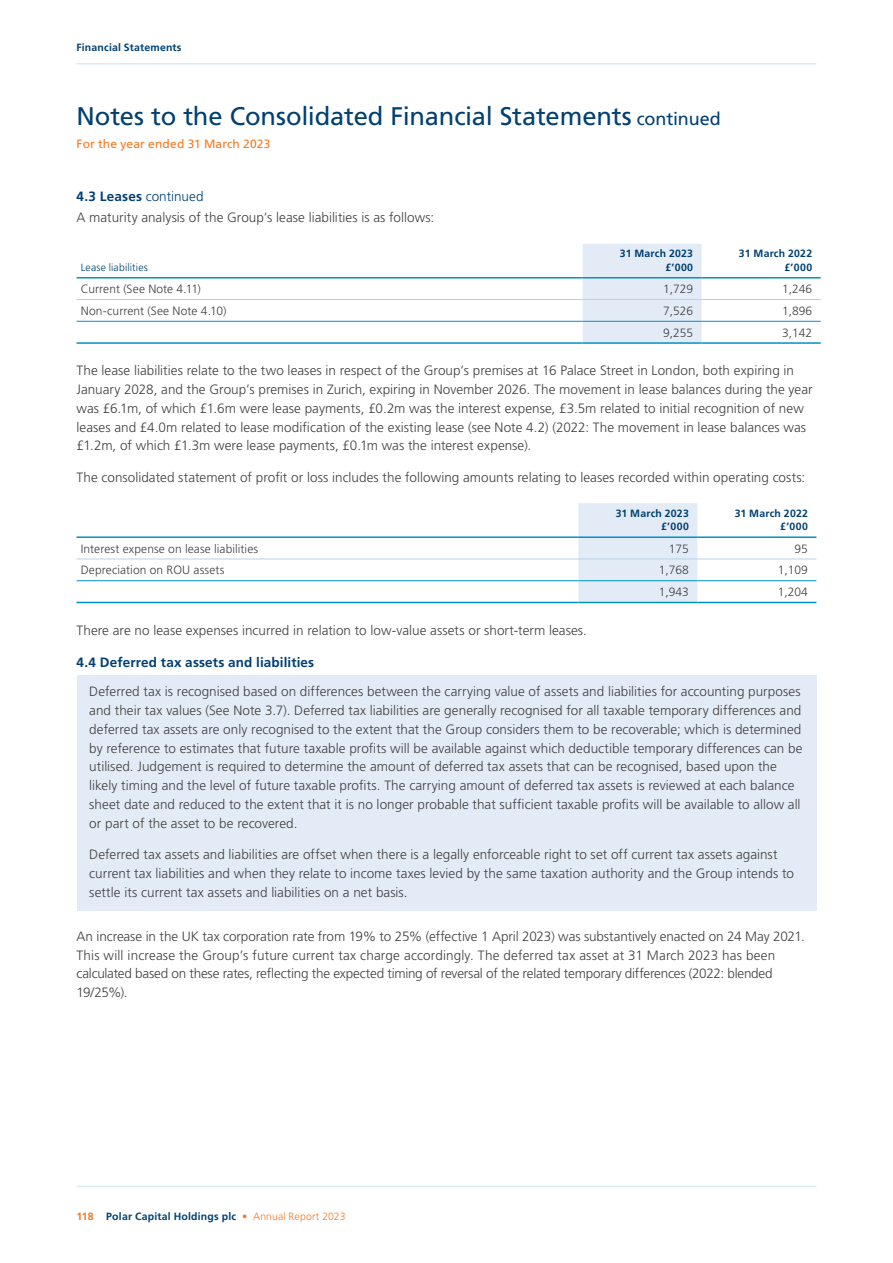
<style>
.page{position:relative;width:893px;height:1263px;background:#fff}
.page>*{position:absolute;margin:0;border:0;box-sizing:border-box;transform-origin:0 0}
.t1{font:25.5px "Frutiger LT Std";letter-spacing:-.01em;color:#004071}
.t2{font:300 13.5px/18.8px "Frutiger LT Std";letter-spacing:.005em;color:#414042}
.t3{font:700 13.5px "Frutiger LT Std";letter-spacing:.01em;color:#004071}
.t4{font:300 12px "Frutiger LT Std";letter-spacing:.005em;color:#414042}
.t5{font:12px "Frutiger LT Std";letter-spacing:.01em;color:#f47920}
.t6{font:700 10.5px/13.5px "Frutiger LT Std";letter-spacing:.02em;color:#004071;text-align:right}
.t7{font:300 10.5px "Frutiger LT Std";letter-spacing:.01em;color:#004071}
.s1{font-size:18px}
.s2{font-weight:700;color:#004071}
.s3{color:#004071}
.s4{color:#f47920}
.s5{font-weight:300;color:#f47920}
</style>
<div class="page">
<div style="left:77px;top:675px;width:739px;height:166px;background:#e3ecf6"></div>
<div style="left:77px;top:838px;width:739px;height:72px;background:#e3ecf6"></div>
<div style="left:583px;top:244px;width:119px;height:98px;background:#e3ecf6"></div>
<hr style="left:77px;top:299px;width:506px;height:1px;background:#b6d2ea">
<hr style="left:583px;top:299px;width:119px;height:1px;background:#b6d2ea">
<hr style="left:702px;top:299px;width:119px;height:1px;background:#b6d2ea">
<hr style="left:77px;top:277px;width:506px;height:1px;background:#0091c8">
<hr style="left:583px;top:277px;width:119px;height:1px;background:#0091c8">
<hr style="left:702px;top:277px;width:119px;height:1px;background:#0091c8">
<hr style="left:77px;top:321px;width:506px;height:1px;background:#0091c8">
<hr style="left:583px;top:321px;width:119px;height:1px;background:#0091c8">
<hr style="left:702px;top:321px;width:119px;height:1px;background:#0091c8">
<hr style="left:77px;top:342px;width:506px;height:2px;background:#0091c8">
<hr style="left:583px;top:342px;width:119px;height:2px;background:#0091c8">
<hr style="left:702px;top:342px;width:119px;height:2px;background:#0091c8">
<div style="left:578px;top:503px;width:119px;height:99px;background:#e3ecf6"></div>
<hr style="left:77px;top:559px;width:501px;height:1px;background:#b6d2ea">
<hr style="left:578px;top:559px;width:119px;height:1px;background:#b6d2ea">
<hr style="left:697px;top:559px;width:119px;height:1px;background:#b6d2ea">
<hr style="left:77px;top:536px;width:501px;height:2px;background:#0091c8">
<hr style="left:578px;top:536px;width:119px;height:2px;background:#0091c8">
<hr style="left:697px;top:536px;width:119px;height:2px;background:#0091c8">
<hr style="left:77px;top:580px;width:501px;height:1px;background:#0091c8">
<hr style="left:578px;top:580px;width:119px;height:1px;background:#0091c8">
<hr style="left:697px;top:580px;width:119px;height:1px;background:#0091c8">
<hr style="left:77px;top:602px;width:501px;height:1px;background:#0091c8">
<hr style="left:578px;top:602px;width:119px;height:1px;background:#0091c8">
<hr style="left:697px;top:602px;width:119px;height:1px;background:#0091c8">
<hr style="left:77px;top:63px;width:739px;height:2px;background:#d7ecf1">
<hr style="left:77px;top:1186px;width:739px;height:1px;background:#d7ecf1">
<p class="t6" style="left:77px;top:41px;width:107px">Financial Statements</p>
<h1 class="t1" style="left:77px;top:102px;width:646px">Notes to the Consolidated Financial Statements <span class="s1">continued</span></h1>
<p class="t5" style="left:77px;top:137px;width:195px">For the year ended 31 March 2023</p>
<p class="t2" style="left:77px;top:187px;width:359px;line-height:20.9px"><span class="s2">4.3 Leases</span> <span class="s3">continued<br></span>A maturity analysis of the Group’s lease liabilities is as follows:</p>
<p class="t7" style="left:81px;top:261px;width:69px">Lease liabilities</p>
<p class="t6" style="left:620px;top:247px;width:75px">31 March 2023 £’000</p>
<p class="t6" style="left:739px;top:247px;width:75px">31 March 2022 £’000</p>
<p class="t4" style="left:81px;top:282px;width:122px">Current (See Note 4.11)</p>
<p class="t4" style="left:663px;top:282px;width:32px">1,729</p>
<p class="t4" style="left:782px;top:282px;width:32px">1,246</p>
<p class="t4" style="left:81px;top:304px;width:147px">Non-current (See Note 4.10)</p>
<p class="t4" style="left:663px;top:304px;width:32px">7,526</p>
<p class="t4" style="left:782px;top:304px;width:32px">1,896</p>
<p class="t4" style="left:663px;top:326px;width:32px">9,255</p>
<p class="t4" style="left:782px;top:326px;width:32px">3,142</p>
<p class="t2" style="left:77px;top:361px;width:738px">The lease liabilities relate to the two leases in respect of the Group’s premises at 16 Palace Street in London, both expiring in January 2028, and the Group’s premises in Zurich, expiring in November 2026. The movement in lease balances during the year was £6.1m, of which £1.6m were lease payments, £0.2m was the interest expense, £3.5m related to initial recognition of new leases and £4.0m related to lease modification of the existing lease (see Note 4.2) (2022: The movement in lease balances was £1.2m, of which £1.3m were lease payments, £0.1m was the interest expense).</p>
<p class="t2" style="left:77px;top:468px;width:730px">The consolidated statement of profit or loss includes the following amounts relating to leases recorded within operating costs:</p>
<p class="t6" style="left:616px;top:507px;width:75px">31 March 2023 £’000</p>
<p class="t6" style="left:735px;top:507px;width:75px">31 March 2022 £’000</p>
<p class="t4" style="left:81px;top:542px;width:179px">Interest expense on lease liabilities</p>
<p class="t4" style="left:669px;top:542px;width:22px">175</p>
<p class="t4" style="left:795px;top:542px;width:15px">95</p>
<p class="t4" style="left:81px;top:563px;width:145px">Depreciation on ROU assets</p>
<p class="t4" style="left:659px;top:563px;width:32px">1,768</p>
<p class="t4" style="left:778px;top:563px;width:32px">1,109</p>
<p class="t4" style="left:659px;top:585px;width:32px">1,943</p>
<p class="t4" style="left:778px;top:585px;width:32px">1,204</p>
<p class="t2" style="left:77px;top:621px;width:512px">There are no lease expenses incurred in relation to low-value assets or short-term leases.</p>
<p class="t3" style="left:77px;top:654px;width:239px">4.4 Deferred tax assets and liabilities</p>
<p class="t2" style="left:89px;top:682px;width:715px">Deferred tax is recognised based on differences between the carrying value of assets and liabilities for accounting purposes and their tax values (See Note 3.7). Deferred tax liabilities are generally recognised for all taxable temporary differences and deferred tax assets are only recognised to the extent that the Group considers them to be recoverable; which is determined by reference to estimates that future taxable profits will be available against which deductible temporary differences can be utilised. Judgement is required to determine the amount of deferred tax assets that can be recognised, based upon the likely timing and the level of future taxable profits. The carrying amount of deferred tax assets is reviewed at each balance sheet date and reduced to the extent that it is no longer probable that sufficient taxable profits will be available to allow all or part of the asset to be recovered.</p>
<p class="t2" style="left:89px;top:845px;width:706px">Deferred tax assets and liabilities are offset when there is a legally enforceable right to set off current tax assets against current tax liabilities and when they relate to income taxes levied by the same taxation authority and the Group intends to settle its current tax assets and liabilities on a net basis.</p>
<p class="t2" style="left:77px;top:927px;width:730px">An increase in the UK tax corporation rate from 19% to 25% (effective 1 April 2023) was substantively enacted on 24 May 2021.<br>This will increase the Group’s future current tax charge accordingly. The deferred tax asset at 31 March 2023 has been calculated based on these rates, reflecting the expected timing of reversal of the related temporary differences (2022: blended 19/25%).</p>
<p class="t6" style="left:77px;top:1210px;width:271px"><span class="s4">118</span> Polar Capital Holdings plc <span class="s5">• Annual Report 2023</span></p>
</div>
